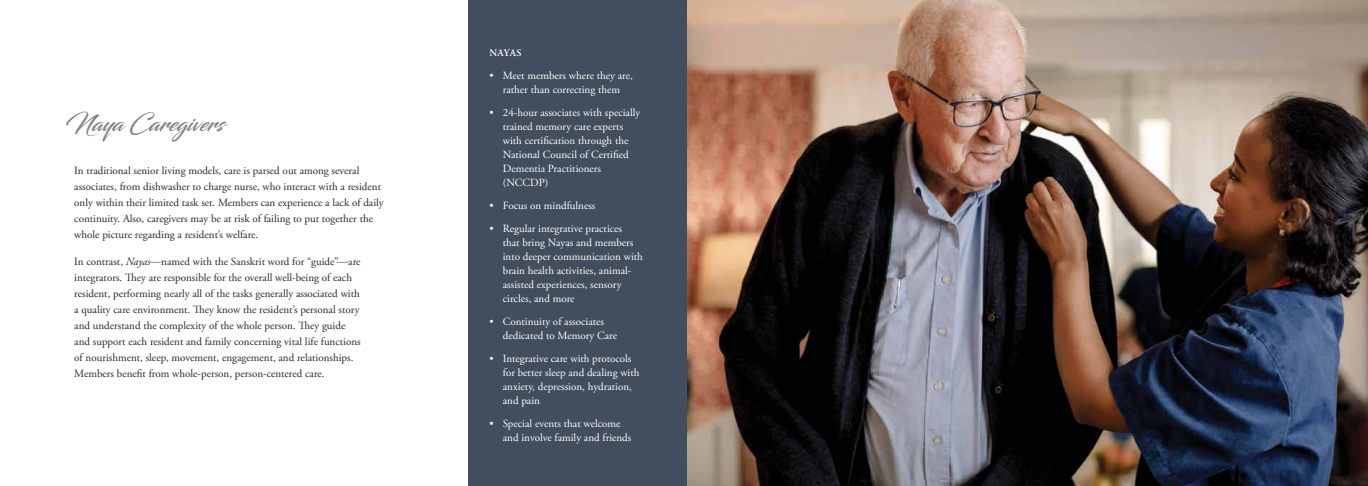
<style>
.page{position:relative;width:1368px;height:486px;background:#fff}
.page>*{position:absolute;margin:0;border:0;box-sizing:border-box;transform-origin:0 0}
.t1{font:23px "Blacksword";color:#7f8183}
.t2{font:11px/16px "Adobe Garamond Pro";color:#292829}
.t3{font:11px/14px "Adobe Garamond Pro";color:#fff}
.t4{font:600 10px "Adobe Garamond Pro";letter-spacing:.03em;color:#fff}
.s1{font-style:italic}
.s2{font-family:"Trade Gothic Next LT Pro";font-weight:300}
</style>
<div class="page">
<img style="left:686px;top:0;width:682px;height:486px">
<div style="left:468px;top:0;width:218px;height:486px;background:#424e5d"></div>
<h1 class="t1" style="left:66px;top:110px;width:160px">Naya Caregivers</h1>
<p class="t2" style="left:74px;top:163px;width:311px">In traditional senior living models, care is parsed out among several associates, from dishwasher to charge nurse, who interact with a resident only within their limited task set. Members can experience a lack of daily continuity. Also, caregivers may be at risk of failing to put together the whole picture regarding a resident’s welfare.</p>
<p class="t2" style="left:74px;top:253px;width:288px">In contrast, <span class="s1">Nayas</span><span class="s2">—</span>named with the Sanskrit word for “guide”<span class="s2">—</span>are integrators. They are responsible for the overall well-being of each resident, performing nearly all of the tasks generally associated with a quality care environment. They know the resident’s personal story and understand the complexity of the whole person. They guide and support each resident and family concerning vital life functions of nourishment, sleep, movement, engagement, and relationships.<br>Members benefit from whole-person, person-centered care.</p>
<p class="t4" style="left:489px;top:47px;width:34px">NAYAS</p>
<p class="t3" style="left:489px;top:69px;width:145px;text-align:center">• Meet members where they are, rather than correcting them</p>
<p class="t3" style="left:503px;top:106px;width:139px;text-indent:-13px">• 24-hour associates with specially trained memory care experts with certification through the<br>National Council of Certified<br>Dementia Practitioners (NCCDP)</p>
<p class="t3" style="left:489px;top:199px;width:108px">• Focus on mindfulness</p>
<p class="t3" style="left:503px;top:222px;width:142px;text-indent:-13px">• Regular integrative practices<br>that bring Nayas and members into deeper communication with brain health activities, animal&shy;assisted experiences, sensory circles, and more</p>
<p class="t3" style="left:503px;top:315px;width:116px;text-indent:-13px">• Continuity of associates dedicated to Memory Care</p>
<p class="t3" style="left:503px;top:352px;width:138px;text-indent:-13px">• Integrative care with protocols for better sleep and dealing with anxiety, depression, hydration, and pain</p>
<p class="t3" style="left:503px;top:417px;width:130px;text-indent:-13px">• Special events that welcome and involve family and friends</p>
</div>
